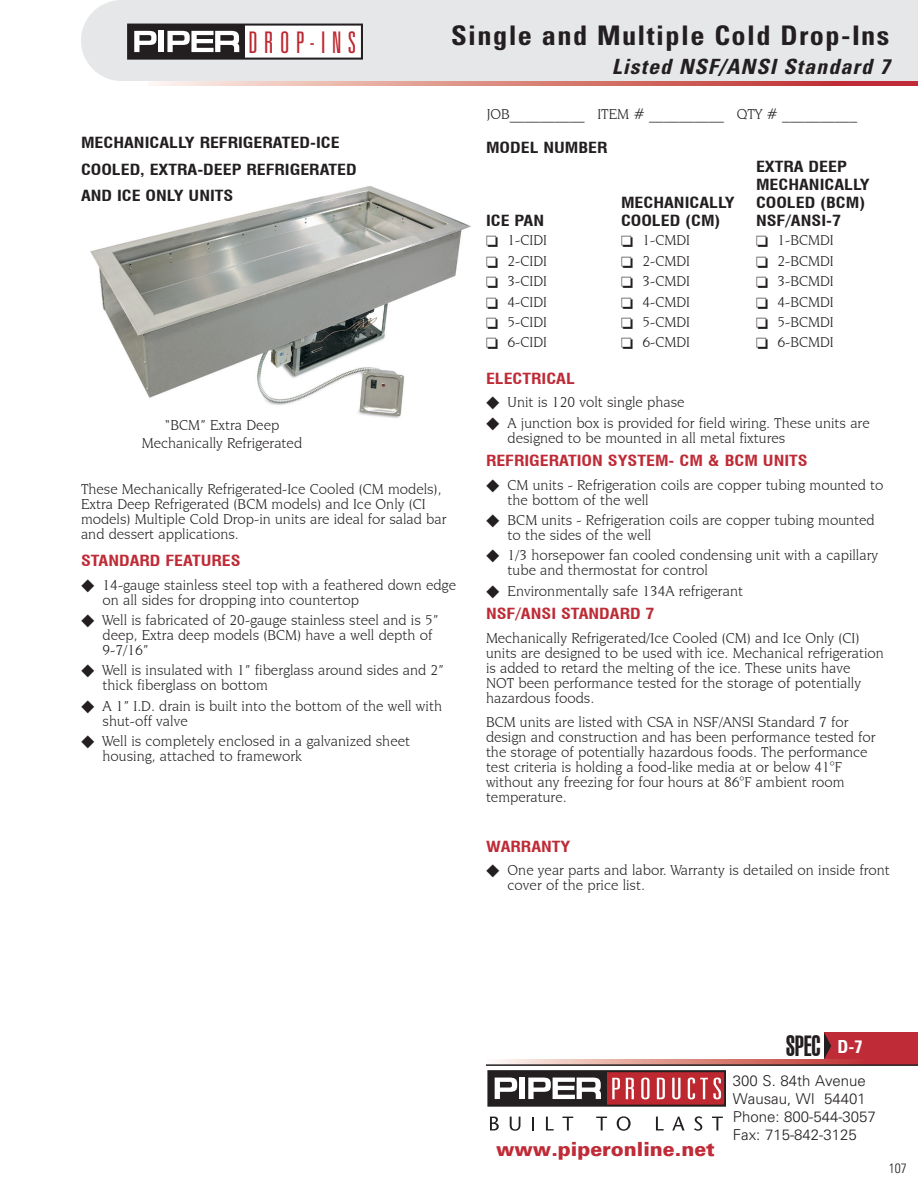
<style>
.page{position:relative;width:918px;height:1188px;background:#fff}
.page>*{position:absolute;margin:0;border:0;box-sizing:border-box;transform-origin:0 0}
.t1{font:300 ultra-condensed 29.85px "Univers";letter-spacing:.2em;color:#bd2730}
.t2{font:900 extra-condensed 28.5px "Swiss 911 BT";color:#231f20}
.Header_Uniq_1_Front{font:700 condensed 27px "Univers";letter-spacing:.05em;color:#231f20;scale:1.05 1}
.Header_Sub_1_Front{font:italic 700 condensed 21px "Univers";letter-spacing:.05em;color:#231f20;scale:1.05 1}
.t3{font:900 19.5px "Univers";color:#bf2b37}
.Spec___BOTTOM_Front{font:700 condensed 18px "Univers";color:#fff}
.Copy{font:15px/15px "Novarese IT Cby BT";color:#231f20}
.Copy_Header_Black{font:700 condensed 15px/18px "Swiss 721 BT";color:#231f20;scale:1.2 1}
.Copy_Header_Red{font:700 condensed 15px "Swiss 721 BT";color:#be2b36;scale:1.2 1}
.t4{font:300 15px/18px "Univers";color:#231f20}
.Model___Pic{font:15px "Novarese IT Cby BT";color:#231f20}
.t5{font:300 condensed 13.5px "Univers";color:#231f20}
</style>
<div class="page">
<svg style="left:150px;top:81px;width:768px;height:4px"></svg>
<div style="left:122px;top:0;width:796px;height:81px;background:#e6e7e9"></div>
<div style="left:81px;top:0;width:81px;height:81px;background:#e6e7e9;border-radius:50%"></div>
<svg style="left:497px;top:1059px;width:421px;height:5px"></svg>
<hr style="left:486px;top:1064px;width:432px;height:2px;background:#231f20">
<div style="left:128px;top:25px;width:234px;height:34px;background:#fff"></div>
<div style="left:127px;top:24px;width:236px;height:36px;border:2px solid #231f20"></div>
<div style="left:128px;top:25px;width:117px;height:34px;background:#231f20"></div>
<svg style="left:134px;top:31px;width:23px;height:21px"></svg>
<div style="left:159px;top:31px;width:5px;height:21px;background:#fff"></div>
<svg style="left:167px;top:31px;width:72px;height:21px"></svg>
<div style="left:576px;top:1072px;width:149px;height:34px;background:#bd2730"></div>
<div style="left:487px;top:1070px;width:238px;height:37px;border:2px solid #231f20"></div>
<div style="left:489px;top:1072px;width:118px;height:34px;background:#231f20"></div>
<svg style="left:495px;top:1078px;width:22px;height:21px"></svg>
<div style="left:520px;top:1078px;width:5px;height:21px;background:#fff"></div>
<svg style="left:528px;top:1078px;width:73px;height:21px"></svg>
<svg style="left:612px;top:1078px;width:8px;height:21px"></svg>
<svg style="left:626px;top:1078px;width:8px;height:21px"></svg>
<svg style="left:641px;top:1078px;width:9px;height:21px"></svg>
<svg style="left:657px;top:1078px;width:8px;height:21px"></svg>
<svg style="left:672px;top:1078px;width:9px;height:21px"></svg>
<svg style="left:688px;top:1078px;width:33px;height:21px"></svg>
<svg style="left:490px;top:1117px;width:9px;height:13px"></svg>
<svg style="left:510px;top:1117px;width:10px;height:14px"></svg>
<svg style="left:532px;top:1117px;width:2px;height:13px"></svg>
<svg style="left:546px;top:1117px;width:8px;height:13px"></svg>
<svg style="left:562px;top:1117px;width:11px;height:13px"></svg>
<svg style="left:596px;top:1117px;width:11px;height:13px"></svg>
<svg style="left:617px;top:1116px;width:14px;height:15px"></svg>
<svg style="left:656px;top:1117px;width:8px;height:13px"></svg>
<svg style="left:672px;top:1117px;width:13px;height:13px"></svg>
<svg style="left:694px;top:1116px;width:8px;height:15px"></svg>
<svg style="left:712px;top:1117px;width:11px;height:13px"></svg>
<div style="left:824px;top:1032px;width:94px;height:27px;background:#bf2b37"></div>
<img style="left:90px;top:186px;width:381px;height:232px">
<svg style="left:824px;top:1032px;width:7px;height:27px"></svg>
<div style="left:112px;top:417px;width:219px;height:55px;background:#fff"></div>
<h1 class="t1" style="left:248px;top:27px;width:109px">DROP-INS</h1>
<p class="Copy_Header_Black" style="left:81px;top:133px;width:217px">MECHANICALLY REFRIGERATED-ICE</p>
<p class="Copy_Header_Black" style="left:81px;top:160px;width:231px">COOLED, EXTRA-DEEP REFRIGERATED</p>
<p class="Copy_Header_Black" style="left:81px;top:187px;width:129px">AND ICE ONLY UNITS</p>
<p class="Header_Uniq_1_Front" style="left:451px;top:19px;width:419px">Single and Multiple Cold Drop-Ins</p>
<p class="Header_Sub_1_Front" style="left:612px;top:53px;width:266px">Listed NSF/ANSI Standard 7</p>
<p class="Copy" style="left:487px;top:107px;width:372px">JOB__________ ITEM # __________ QTY # __________</p>
<p class="Copy_Header_Black" style="left:486px;top:139px;width:103px">MODEL NUMBER</p>
<p class="Copy_Header_Black" style="left:486px;top:212px;width:50px">ICE PAN</p>
<p class="Copy" style="left:508px;top:233px;width:41px">1-CIDI</p>
<p class="Copy" style="left:508px;top:253px;width:41px">2-CIDI</p>
<p class="Copy" style="left:508px;top:274px;width:41px">3-CIDI</p>
<p class="Copy" style="left:508px;top:294px;width:41px">4-CIDI</p>
<p class="Copy" style="left:508px;top:314px;width:41px">5-CIDI</p>
<p class="Copy" style="left:508px;top:335px;width:41px">6-CIDI</p>
<p class="Copy_Header_Black" style="left:621px;top:194px;width:96px">MECHANICALLY<br>COOLED (CM)</p>
<p class="Copy" style="left:643px;top:233px;width:49px">1-CMDI</p>
<p class="Copy" style="left:643px;top:253px;width:49px">2-CMDI</p>
<p class="Copy" style="left:643px;top:274px;width:49px">3-CMDI</p>
<p class="Copy" style="left:643px;top:294px;width:49px">4-CMDI</p>
<p class="Copy" style="left:643px;top:314px;width:49px">5-CMDI</p>
<p class="Copy" style="left:643px;top:335px;width:49px">6-CMDI</p>
<p class="Copy_Header_Black" style="left:756px;top:158px;width:96px">EXTRA DEEP<br>MECHANICALLY<br>COOLED (BCM)<br>NSF/ANSI-7</p>
<p class="Copy" style="left:778px;top:233px;width:58px">1-BCMDI</p>
<p class="Copy" style="left:778px;top:253px;width:58px">2-BCMDI</p>
<p class="Copy" style="left:778px;top:274px;width:58px">3-BCMDI</p>
<p class="Copy" style="left:778px;top:294px;width:58px">4-BCMDI</p>
<p class="Copy" style="left:778px;top:314px;width:58px">5-BCMDI</p>
<p class="Copy" style="left:778px;top:335px;width:58px">6-BCMDI</p>
<p class="Model___Pic" style="left:165px;top:416px;width:116px">“BCM” Extra Deep</p>
<p class="Model___Pic" style="left:142px;top:434px;width:162px">Mechanically Refrigerated</p>
<p class="Copy" style="left:81px;top:482px;width:367px">These Mechanically Refrigerated-Ice Cooled (CM models), Extra Deep Refrigerated (BCM models) and Ice Only (CI models) Multiple Cold Drop-in units are ideal for salad bar and dessert applications.</p>
<p class="Copy_Header_Red" style="left:81px;top:552px;width:135px">STANDARD FEATURES</p>
<p class="Copy" style="left:103px;top:577px;width:355px">14-gauge stainless steel top with a feathered down edge on all sides for dropping into countertop</p>
<p class="Copy" style="left:103px;top:612px;width:337px">Well is fabricated of 20-gauge stainless steel and is 5” deep, Extra deep models (BCM) have a well depth of<br>9-7/16”</p>
<p class="Copy" style="left:103px;top:663px;width:343px">Well is insulated with 1” fiberglass around sides and 2” thick fiberglass on bottom</p>
<p class="Copy" style="left:103px;top:698px;width:341px">A 1” I.D. drain is built into the bottom of the well with shut-off valve</p>
<p class="Copy" style="left:103px;top:734px;width:309px">Well is completely enclosed in a galvanized sheet housing, attached to framework</p>
<p class="Copy_Header_Red" style="left:486px;top:369px;width:76px">ELECTRICAL</p>
<p class="Copy" style="left:508px;top:395px;width:179px">Unit is 120 volt single phase</p>
<p class="Copy" style="left:508px;top:415px;width:364px">A junction box is provided for field wiring. These units are designed to be mounted in all metal fixtures</p>
<p class="Copy_Header_Red" style="left:486px;top:452px;width:270px">REFRIGERATION SYSTEM- CM &amp; BCM UNITS</p>
<p class="Copy" style="left:508px;top:477px;width:378px">CM units - Refrigeration coils are copper tubing mounted to the bottom of the well</p>
<p class="Copy" style="left:508px;top:512px;width:369px">BCM units - Refrigeration coils are copper tubing mounted to the sides of the well</p>
<p class="Copy" style="left:508px;top:548px;width:372px">1/3 horsepower fan cooled condensing unit with a capillary tube and thermostat for control</p>
<p class="Copy" style="left:508px;top:583px;width:237px">Environmentally safe 134A refrigerant</p>
<p class="Copy_Header_Red" style="left:486px;top:605px;width:142px">NSF/ANSI STANDARD 7</p>
<p class="Copy" style="left:486px;top:630px;width:399px">Mechanically Refrigerated/Ice Cooled (CM) and Ice Only (CI) units are designed to be used with ice. Mechanical refrigeration is added to retard the melting of the ice. These units have<br>NOT been performance tested for the storage of potentially hazardous foods.</p>
<p class="Copy" style="left:486px;top:714px;width:391px">BCM units are listed with CSA in NSF/ANSI Standard 7 for design and construction and has been performance tested for the storage of potentially hazardous foods. The performance test criteria is holding a food-like media at or below 41°F without any freezing for four hours at 86°F ambient room temperature.</p>
<p class="Copy_Header_Red" style="left:486px;top:837px;width:72px">WARRANTY</p>
<p class="Copy" style="left:508px;top:863px;width:384px">One year parts and labor. Warranty is detailed on inside front cover of the price list.</p>
<h3 class="t3" style="left:496px;top:1137px;width:220px">www.piperonline.net</h3>
<h2 class="t2" style="left:786px;top:1031px;width:36px">SPEC</h2>
<p class="Spec___BOTTOM_Front" style="left:838px;top:1035px;width:26px">D-7</p>
<p class="t4" style="left:733px;top:1072px;width:145px">300 S. 84th Avenue<br>Wausau, WI 54401<br>Phone: 800-544-3057<br>Fax: 715-842-3125</p>
<p class="t5" style="left:889px;top:1160px;width:19px">107</p>
</div>
